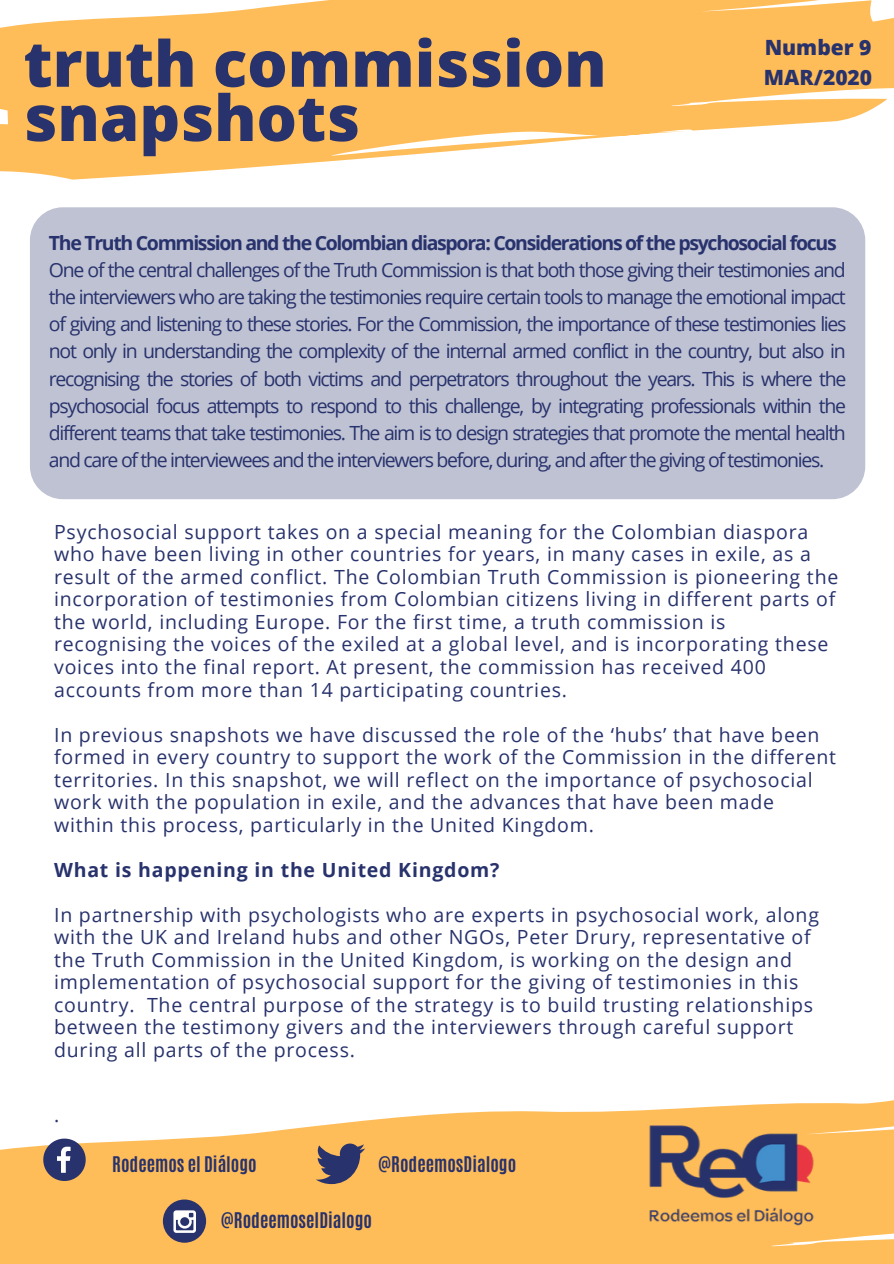
<style>
.page{position:relative;width:894px;height:1264px;background:#fff}
.page>*{position:absolute;margin:0;border:0;box-sizing:border-box;transform-origin:0 0}
.t1{font:800 63.45px/54.2px "Open Sans";color:#28326c}
.t2{font:800 21px/29.2px "Open Sans";color:#28326c}
.t3{font:19.5px/22.5px "Open Sans";letter-spacing:.04em;color:#28326c}
.t4{font:700 19.5px "Open Sans";letter-spacing:-.07em;color:#28326c}
.t5{font:700 19.5px "Open Sans";letter-spacing:.04em;color:#28326c}
.t6{font:700 18px "Antonio";color:#28326c}
</style>
<div class="page">
<svg style="left:0;top:0;width:893px;height:180px;fill:#ffbd59"></svg>
<svg style="left:0;top:1100px;width:893px;height:163px;fill:#ffbd59"></svg>
<svg style="left:43px;top:1138px;width:43px;height:42px"></svg>
<svg style="left:315px;top:1143px;width:50px;height:41px;background:#816b64"></svg>
<div style="left:163px;top:1199px;width:43px;height:43px;background:#28326c;border-radius:50%"></div>
<svg style="left:173px;top:1210px;width:23px;height:22px"></svg>
<img style="left:611px;top:1100px;width:239px;height:160px">
<div style="left:30px;top:207px;width:835px;height:292px;background:#bfc2d3;border-radius:33px"></div>
<h1 class="t1" style="left:23px;top:35px;width:584px">truth commission snapshots</h1>
<p class="t2" style="left:763px;top:33px;width:110px">Number 9<br>MAR/2020</p>
<p class="t4" style="left:49px;top:229px;width:789px">The Truth Commission and the Colombian diaspora: Considerations of the psychosocial focus</p>
<p class="t3" style="left:49px;top:256px;width:798px;line-height:27px;text-align:justify">One of the central challenges of the Truth Commission is that both those giving their testimonies and the interviewers who are taking the testimonies require certain tools to manage the emotional impact of giving and listening to these stories. For the Commission, the importance of these testimonies lies not only in understanding the complexity of the internal armed conflict in the country, but also in recognising the stories of both victims and perpetrators throughout the years. This is where the psychosocial focus attempts to respond to this challenge, by integrating professionals within the different teams that take testimonies. The aim is to design strategies that promote the mental health and care of the interviewees and the interviewers before, during, and after the giving of testimonies.</p>
<p class="t3" style="left:54px;top:520px;width:785px">Psychosocial support takes on a special meaning for the Colombian diaspora who have been living in other countries for years, in many cases in exile, as a result of the armed conflict. The Colombian Truth Commission is pioneering the incorporation of testimonies from Colombian citizens living in different parts of the world, including Europe. For the first time, a truth commission is recognising the voices of the exiled at a global level, and is incorporating these voices into the final report. At present, the commission has received 400 accounts from more than 14 participating countries.</p>
<p class="t3" style="left:54px;top:722px;width:783px">In previous snapshots we have discussed the role of the ‘hubs’ that have been formed in every country to support the work of the Commission in the different territories. In this snapshot, we will reflect on the importance of psychosocial work with the population in exile, and the advances that have been made within this process, particularly in the United Kingdom.</p>
<p class="t5" style="left:54px;top:855px;width:447px">What is happening in the United Kingdom?</p>
<p class="t3" style="left:54px;top:903px;width:766px">In partnership with psychologists who are experts in psychosocial work, along with the UK and Ireland hubs and other NGOs, Peter Drury, representative of the Truth Commission in the United Kingdom, is working on the design and implementation of psychosocial support for the giving of testimonies in this country. The central purpose of the strategy is to build trusting relationships between the testimony givers and the interviewers through careful support during all parts of the process.</p>
<p class="t3" style="left:54px;top:1103px;width:7px">.</p>
<p class="t6" style="left:112px;top:1151px;width:146px">Rodeemos el Diálogo</p>
<p class="t6" style="left:378px;top:1151px;width:140px">@RodeemosDialogo</p>
<p class="t6" style="left:221px;top:1207px;width:153px">@RodeemoselDialogo</p>
</div>
